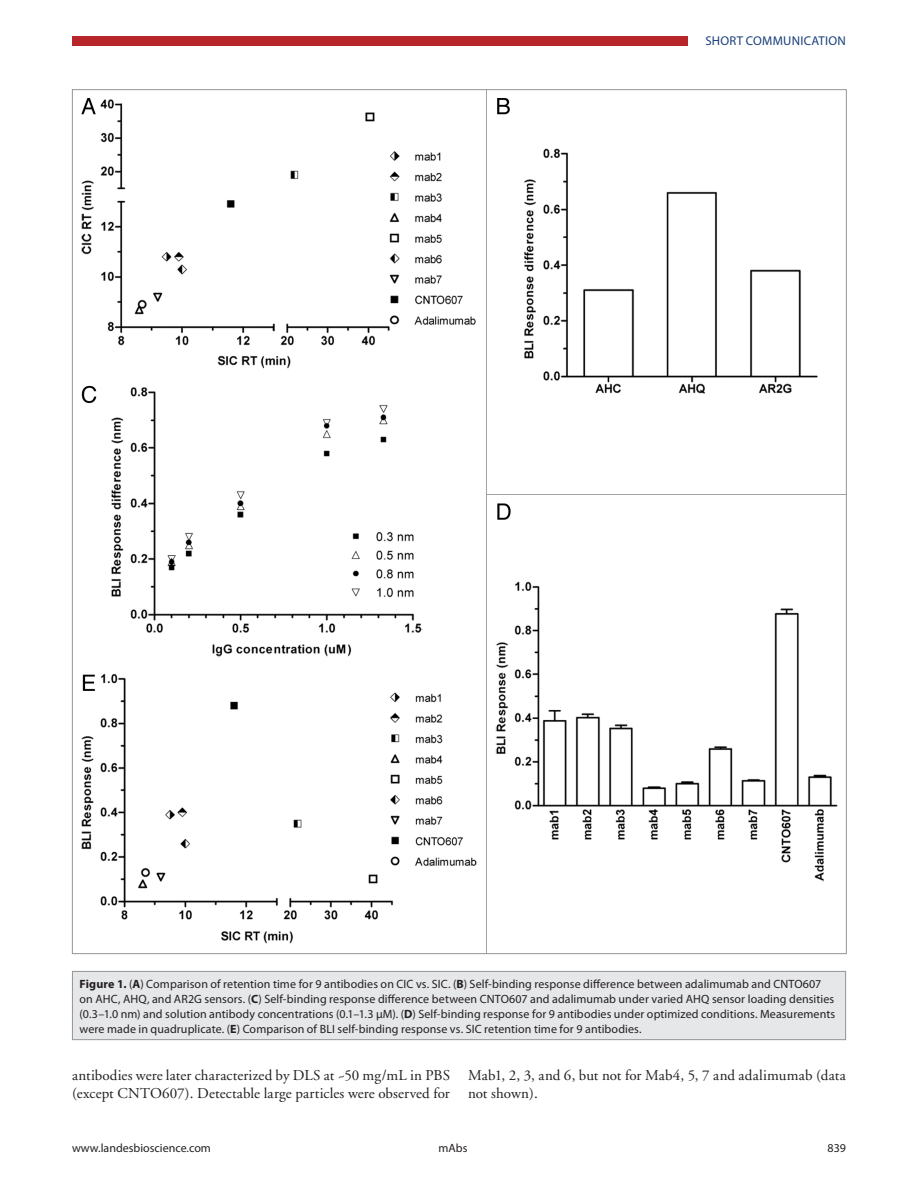
<style>
.page{position:relative;width:918px;height:1188px;background:#fff}
.page>*{position:absolute;margin:0;border:0;box-sizing:border-box;transform-origin:0 0}
.Body_text{font:15px/18px "Adobe Garamond";letter-spacing:.01em;color:#231f20}
.t1{font:12.75px "Myriad Pro";letter-spacing:.02em;color:#193f7c}
.Figure_Legend{font:12px/15px "Myriad Pro";letter-spacing:.01em;color:#231f20}
.s1{font-weight:700}
</style>
<div class="page">
<div style="left:72px;top:36px;width:616px;height:10px;background:#b7262b"></div>
<div style="left:72px;top:971px;width:774px;height:69px;background:#e6e7e9"></div>
<div style="left:72px;top:971px;width:774px;height:69px;border:1px solid #939598"></div>
<img style="left:81px;top:91px;width:764px;height:861px">
<p class="t1" style="left:705px;top:33px;width:142px">SHORT COMMUNICATION</p>
<p class="Figure_Legend" style="left:80px;top:976px;width:757px"><span class="s1">Figure 1.</span> (<span class="s1">A</span>) Comparison of retention time for 9 antibodies on CIC vs. SIC. (<span class="s1">B</span>) Self-binding response difference between adalimumab and CNTO607 on AHC, AHQ, and AR2G sensors. (<span class="s1">C</span>) Self-binding response difference between CNTO607 and adalimumab under varied AHQ sensor loading densities (0.3–1.0 nm) and solution antibody concentrations (0.1–1.3 μM). (<span class="s1">D</span>) Self-binding response for 9 antibodies under optimized conditions. Measurements were made in quadruplicate. (<span class="s1">E</span>) Comparison of BLI self-binding response vs. SIC retention time for 9 antibodies.</p>
<p class="Body_text" style="left:72px;top:1067px;width:379px">antibodies were later characterized by DLS at ~50 mg/mL in PBS (except CNTO607). Detectable large particles were observed for</p>
<p class="Body_text" style="left:468px;top:1067px;width:379px">Mab1, 2, 3, and 6, but not for Mab4, 5, 7 and adalimumab (data not shown).</p>
<p class="Figure_Legend" style="left:72px;top:1140px;width:140px">www.landesbioscience.com</p>
<p class="Figure_Legend" style="left:439px;top:1140px;width:30px">mAbs</p>
<p class="Figure_Legend" style="left:828px;top:1140px;width:20px">839</p>
</div>
